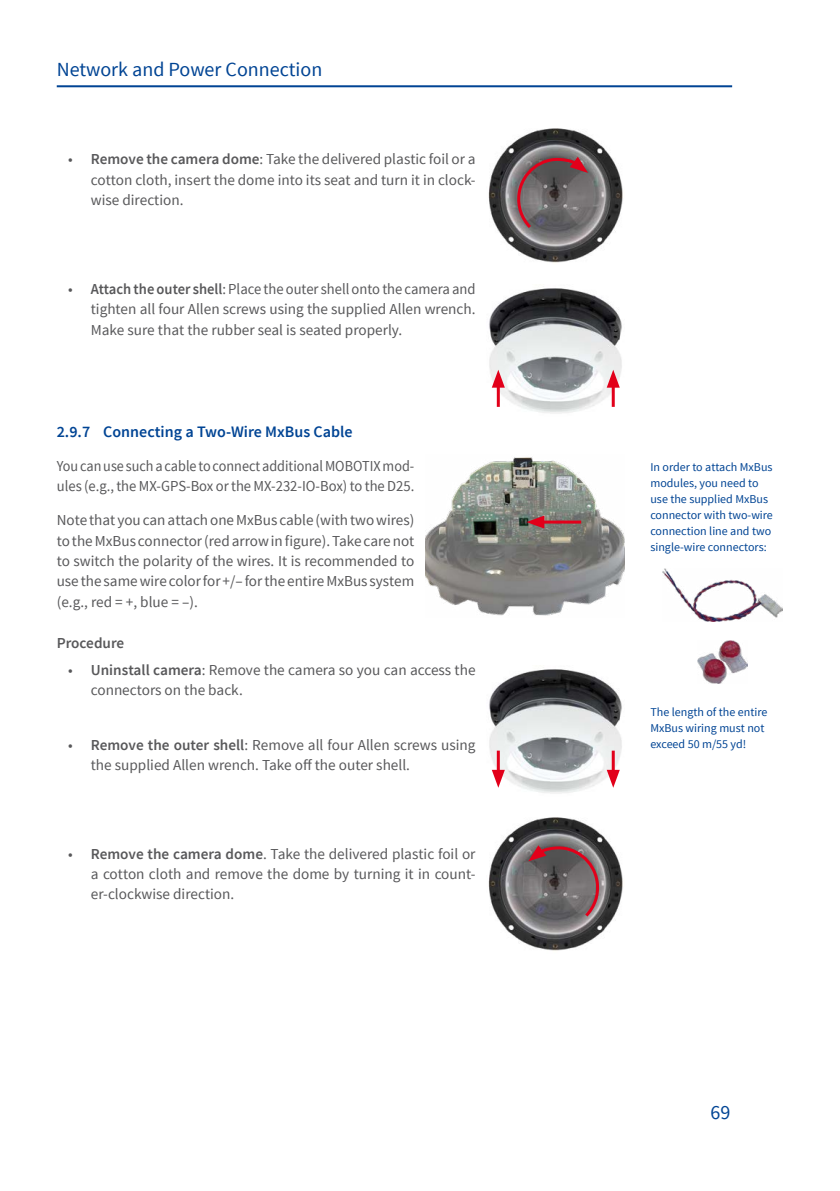
<style>
.page{position:relative;width:840px;height:1191px;background:#fff}
.page>*{position:absolute;margin:0;border:0;box-sizing:border-box;transform-origin:0 0}
.t1{font:20px "Source Sans Pro";color:#004494}
.t2{font:600 16px "Source Sans Pro";color:#004494}
.t3{font:15.2px/20.4px "Source Sans Pro";color:#58585a;text-align:justify}
.t4{font:15.2px/20.4px "Source Sans Pro";color:#58585a;scale:.93 1}
.t5{font:600 15.2px "Source Sans Pro";color:#58585a}
.t6{font:12px/16px "Source Sans Pro";color:#004494}
.s1{font-weight:600}
</style>
<div class="page">
<hr style="left:57px;top:85px;width:674px;height:2px;background:#004494">
<img style="left:488px;top:128px;width:135px;height:135px">
<svg style="left:517px;top:157px;width:70px;height:74px;background:#755f63"></svg>
<img style="left:489px;top:288px;width:133px;height:126px">
<hr style="left:611px;top:382px;width:3px;height:25px;background:#e2001a">
<svg style="left:606px;top:370px;width:13px;height:18px"></svg>
<hr style="left:496px;top:382px;width:3px;height:25px;background:#e2001a">
<svg style="left:491px;top:370px;width:13px;height:18px"></svg>
<img style="left:425px;top:457px;width:199px;height:159px">
<hr style="left:538px;top:520px;width:43px;height:3px;background:#e2001a">
<svg style="left:526px;top:515px;width:18px;height:13px"></svg>
<img style="left:662px;top:569px;width:120px;height:53px">
<img style="left:697px;top:640px;width:49px;height:43px">
<img style="left:489px;top:669px;width:133px;height:125px">
<hr style="left:611px;top:750px;width:3px;height:25px;background:#e2001a">
<svg style="left:606px;top:770px;width:13px;height:17px"></svg>
<hr style="left:496px;top:750px;width:3px;height:25px;background:#e2001a">
<svg style="left:491px;top:770px;width:13px;height:17px"></svg>
<img style="left:488px;top:817px;width:135px;height:134px">
<svg style="left:528px;top:845px;width:70px;height:74px;background:#756063"></svg>
<h1 class="t1" style="left:57px;top:57px;width:267px">Network and Power Connection</h1>
<p class="t3" style="left:91px;top:149px;width:386px;text-indent:-23px">• <span class="s1">Remove the camera dome</span>: Take the delivered plastic foil or a cotton cloth, insert the dome into its seat and turn it in clock&shy;wise direction.</p>
<p class="t3" style="left:91px;top:279px;width:386px;text-indent:-23px">• <span class="s1">Attach the outer shell</span>: Place the outer shell onto the camera and tighten all four Allen screws using the supplied Allen wrench.<br>Make sure that the rubber seal is seated properly.</p>
<p class="t2" style="left:57px;top:421px;width:297px">2.9.7 Connecting a Two-Wire MxBus Cable</p>
<p class="t4" style="left:57px;top:456px;width:386px">You can use such a cable to connect additional MOBOTIX mod&shy;ules (e.g., the MX-GPS-Box or the MX-232-IO-Box) to the D25.</p>
<p class="t3" style="left:57px;top:510px;width:359px">Note that you can attach one MxBus cable (with two wires) to the MxBus connector (red arrow in figure). Take care not to switch the polarity of the wires. It is recommended to use the same wire color for +/– for the entire MxBus system (e.g., red = +, blue = –).</p>
<p class="t5" style="left:57px;top:633px;width:69px">Procedure</p>
<p class="t3" style="left:91px;top:660px;width:386px;text-indent:-23px">• <span class="s1">Uninstall camera</span>: Remove the camera so you can access the connectors on the back.</p>
<p class="t3" style="left:91px;top:734px;width:386px;text-indent:-23px">• <span class="s1">Remove the outer shell</span>: Remove all four Allen screws using the supplied Allen wrench. Take off the outer shell.</p>
<p class="t3" style="left:91px;top:843px;width:386px;text-indent:-23px">• <span class="s1">Remove the camera dome</span>. Take the delivered plastic foil or a cotton cloth and remove the dome by turning it in count&shy;er-clockwise direction.</p>
<p class="t6" style="left:650px;top:459px;width:124px">In order to attach MxBus modules, you need to use the supplied MxBus connector with two-wire connection line and two single-wire connectors:</p>
<p class="t6" style="left:650px;top:704px;width:118px">The length of the entire<br>MxBus wiring must not exceed 50 m/55 yd!</p>
<h1 class="t1" style="left:710px;top:1099px;width:21px">69</h1>
</div>
